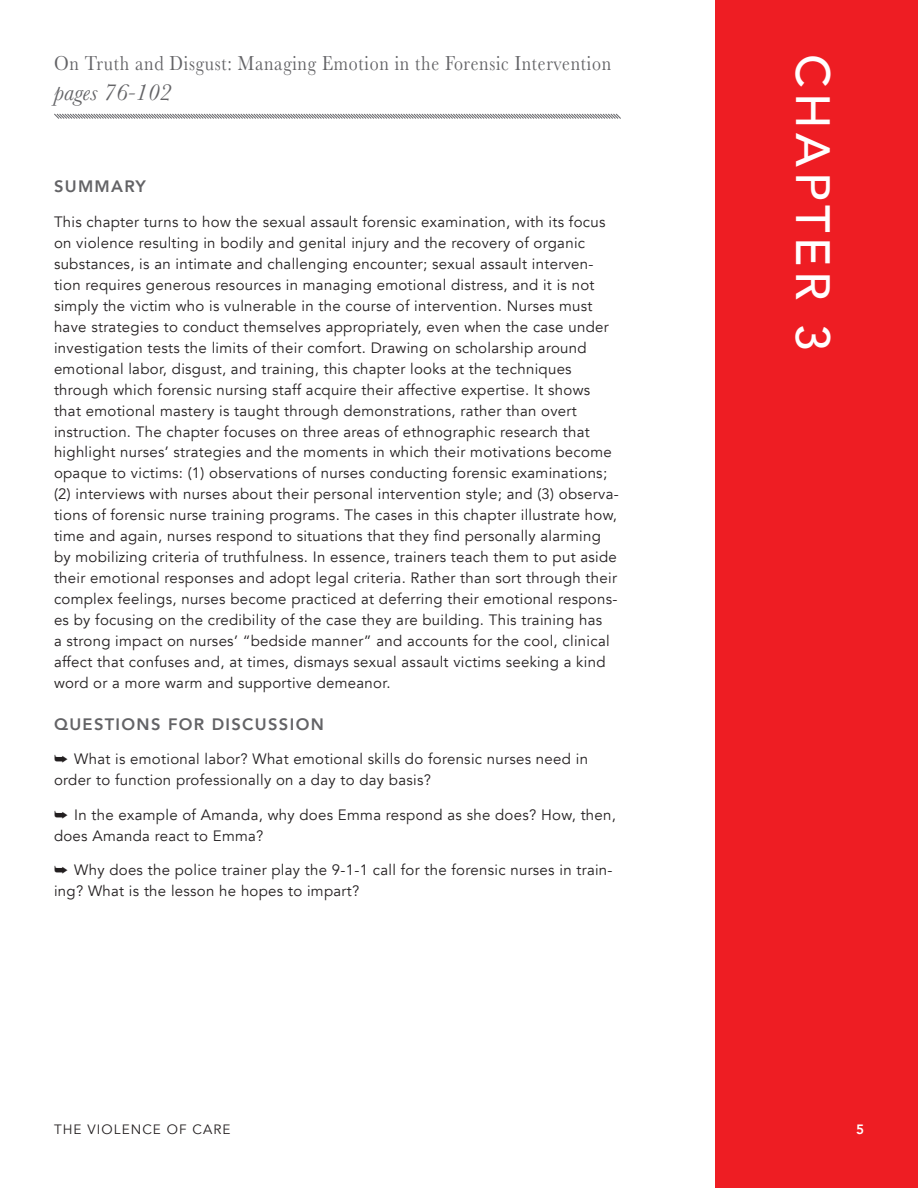
<style>
.page{position:relative;width:918px;height:1188px;background:#fff}
.page>*{position:absolute;margin:0;border:0;box-sizing:border-box;transform-origin:0 0}
.t1{font:500 48px "Avenir";letter-spacing:.1em;color:#fff}
.t2{font:italic 24px "Baskerville";color:#636366}
.t3{font:21px "Baskerville";letter-spacing:.04em;color:#636366;scale:.85 1}
.t4{font:800 16.5px "Avenir";letter-spacing:.08em;color:#636366}
.t5{font:15px/21px "Avenir";letter-spacing:.02em;color:#231f20}
.t6{font:13.5px "Avenir";letter-spacing:.08em;color:#231f20}
.t7{font:800 13.5px "Avenir";color:#fff}
</style>
<div class="page">
<div style="left:716px;top:0;width:202px;height:1188px;background:#ee1d23"></div>
<svg style="left:54px;top:113px;width:567px;height:6px"></svg>
<h3 class="t3" style="left:54px;top:50px;width:657px">On Truth and Disgust: Managing Emotion in the Forensic Intervention</h3>
<h2 class="t2" style="left:54px;top:76px;width:119px">pages 76-102</h2>
<p class="t4" style="left:54px;top:173px;width:93px">SUMMARY</p>
<p class="t5" style="left:54px;top:211px;width:566px">This chapter turns to how the sexual assault forensic examination, with its focus on violence resulting in bodily and genital injury and the recovery of organic substances, is an intimate and challenging encounter; sexual assault interven&shy;tion requires generous resources in managing emotional distress, and it is not simply the victim who is vulnerable in the course of intervention. Nurses must have strategies to conduct themselves appropriately, even when the case under investigation tests the limits of their comfort. Drawing on scholarship around emotional labor, disgust, and training, this chapter looks at the techniques through which forensic nursing staff acquire their affective expertise. It shows that emotional mastery is taught through demonstrations, rather than overt instruction. The chapter focuses on three areas of ethnographic research that highlight nurses’ strategies and the moments in which their motivations become opaque to victims: (1) observations of nurses conducting forensic examinations; (2) interviews with nurses about their personal intervention style; and (3) observa&shy;tions of forensic nurse training programs. The cases in this chapter illustrate how, time and again, nurses respond to situations that they find personally alarming by mobilizing criteria of truthfulness. In essence, trainers teach them to put aside their emotional responses and adopt legal criteria. Rather than sort through their complex feelings, nurses become practiced at deferring their emotional respons&shy;es by focusing on the credibility of the case they are building. This training has<br>a strong impact on nurses’ “bedside manner” and accounts for the cool, clinical affect that confuses and, at times, dismays sexual assault victims seeking a kind word or a more warm and supportive demeanor.</p>
<p class="t4" style="left:54px;top:711px;width:271px">QUESTIONS FOR DISCUSSION</p>
<p class="t5" style="left:54px;top:749px;width:536px">➥ What is emotional labor? What emotional skills do forensic nurses need in order to function professionally on a day to day basis?</p>
<p class="t5" style="left:54px;top:804px;width:564px">➥ In the example of Amanda, why does Emma respond as she does? How, then, does Amanda react to Emma?</p>
<p class="t5" style="left:54px;top:860px;width:560px">➥ Why does the police trainer play the 9-1-1 call for the forensic nurses in train&shy;ing? What is the lesson he hopes to impart?</p>
<h1 class="t1" style="left:854px;top:54px;width:298px;rotate:90deg">CHAPTER 3</h1>
<p class="t6" style="left:54px;top:1121px;width:178px">THE VIOLENCE OF CARE</p>
<p class="t7" style="left:856px;top:1119px;width:9px">5</p>
</div>
